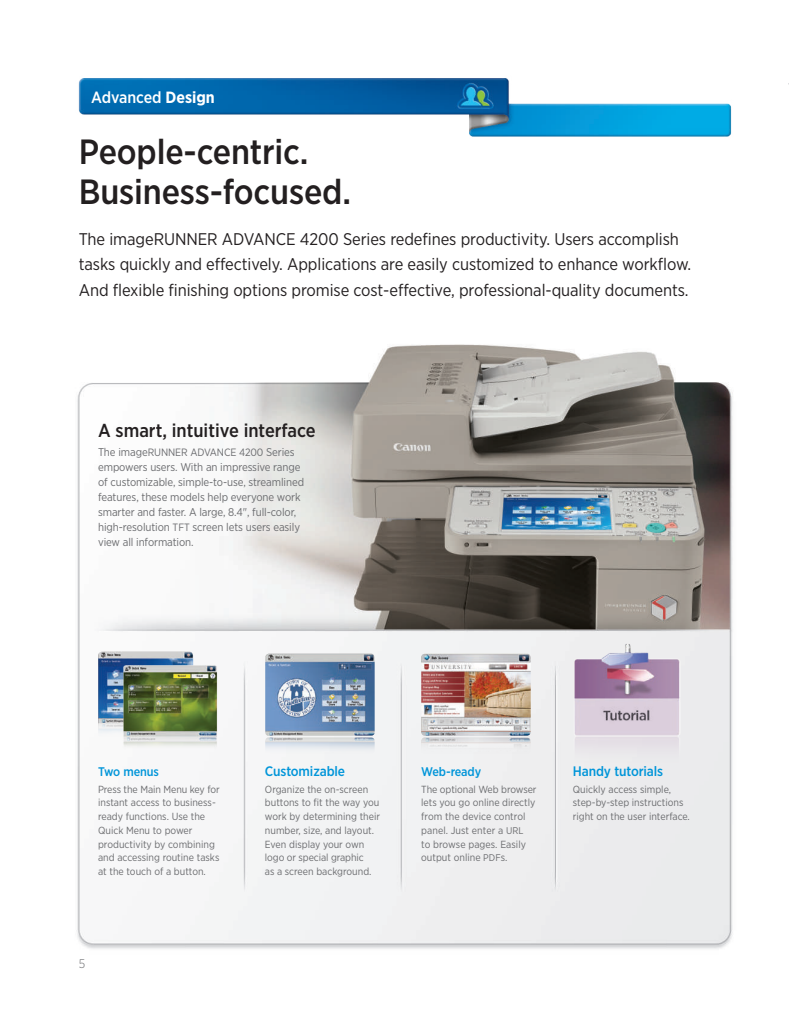
<style>
.page{position:relative;width:810px;height:1035px;background:#fff}
.page>*{position:absolute;margin:0;border:0;box-sizing:border-box;transform-origin:0 0}
.t1{font:500 35px/40px "Gotham Narrow";letter-spacing:-.005em;color:#231f20}
.t2{font:500 18.75px "Gotham Narrow";color:#231f20}
.t3{font:16.88px/25.6px "Gotham Narrow";letter-spacing:-.005em;color:#231f20}
.t4{font:500 16.25px "Gotham Narrow";letter-spacing:-.005em;color:#fff}
.t5{font:500 13.75px "Gotham Narrow";letter-spacing:-.01em;color:#0095d9}
.t6{font:500 12.5px "Gotham Narrow";letter-spacing:-.01em;color:#0095d9}
.t7{font:300 12.5px "Gotham Narrow";color:#6c6d70}
.t8{font:11.25px/15px "Gotham Narrow";letter-spacing:-.01em;color:#6c6d70}
.t9{font:10.62px "Gotham Narrow";letter-spacing:-.01em;color:#6c6d70}
.t10{font:10.25px/13.8px "Gotham Narrow";color:#6c6d70}
.s1{font-weight:700}
.s2{font-size:11.25px}
.s3{font-size:10.62px}
.s4{font-size:9.75px}
</style>
<div class="page">
<img style="left:77px;top:83px;width:712px;height:866px">
<img style="left:77px;top:78px;width:711px;height:74px">
<img style="left:265px;top:654px;width:110px;height:101px">
<img style="left:421px;top:654px;width:110px;height:101px">
<img style="left:98px;top:651px;width:95px;height:90px">
<img style="left:122px;top:665px;width:95px;height:86px">
<img style="left:566px;top:640px;width:126px;height:151px">
<h3 class="t4" style="left:91px;top:87px;width:125px">Advanced <span class="s1">Design</span></h3>
<h1 class="t1" style="left:79px;top:131px;width:274px">People-centric.<br>Business-focused.</h1>
<p class="t3" style="left:79px;top:226px;width:614px">The imageRUNNER ADVANCE 4200 Series redefines productivity. Users accomplish tasks quickly and effectively. Applications are easily customized to enhance workflow.<br>And flexible finishing options promise cost-effective, professional-quality documents.</p>
<h2 class="t2" style="left:98px;top:419px;width:219px">A smart, intuitive interface</h2>
<p class="t9" style="left:98px;top:446px;width:198px"><span class="s2">The image</span>RUNNER ADVANCE 4200 <span class="s2">Series</span></p>
<p class="t8" style="left:98px;top:459px;width:208px">empowers users. With an impressive range of customizable, simple-to-use, streamlined features, these models help everyone work smarter and faster. A large, 8.4", full-color, high-resolution <span class="s3">TFT</span> screen lets users easily view all information.</p>
<p class="t6" style="left:98px;top:764px;width:62px">Two menus</p>
<p class="t10" style="left:98px;top:782px;width:123px">Press the Main Menu key for instant access to business&shy;ready functions. Use the<br>Quick Menu to power productivity by combining and accessing routine tasks at the touch of a button.</p>
<p class="t7" style="left:79px;top:955px;width:8px">5</p>
<h3 class="t5" style="left:265px;top:763px;width:82px">Customizable</h3>
<p class="t10" style="left:265px;top:782px;width:117px">Organize the on-screen buttons to fit the way you work by determining their number, size, and layout.<br>Even display your own logo or special graphic<br>as a screen background.</p>
<p class="t6" style="left:421px;top:764px;width:62px">Web-ready</p>
<p class="t10" style="left:421px;top:782px;width:117px">The optional Web browser lets you go online directly from the device control panel. Just enter a <span class="s4">URL<br></span>to browse pages. Easily output online <span class="s4">PDF</span>s.</p>
<h3 class="t5" style="left:573px;top:763px;width:92px">Handy tutorials</h3>
<p class="t10" style="left:573px;top:782px;width:119px">Quickly access simple, step-by-step instructions right on the user interface.</p>
</div>
